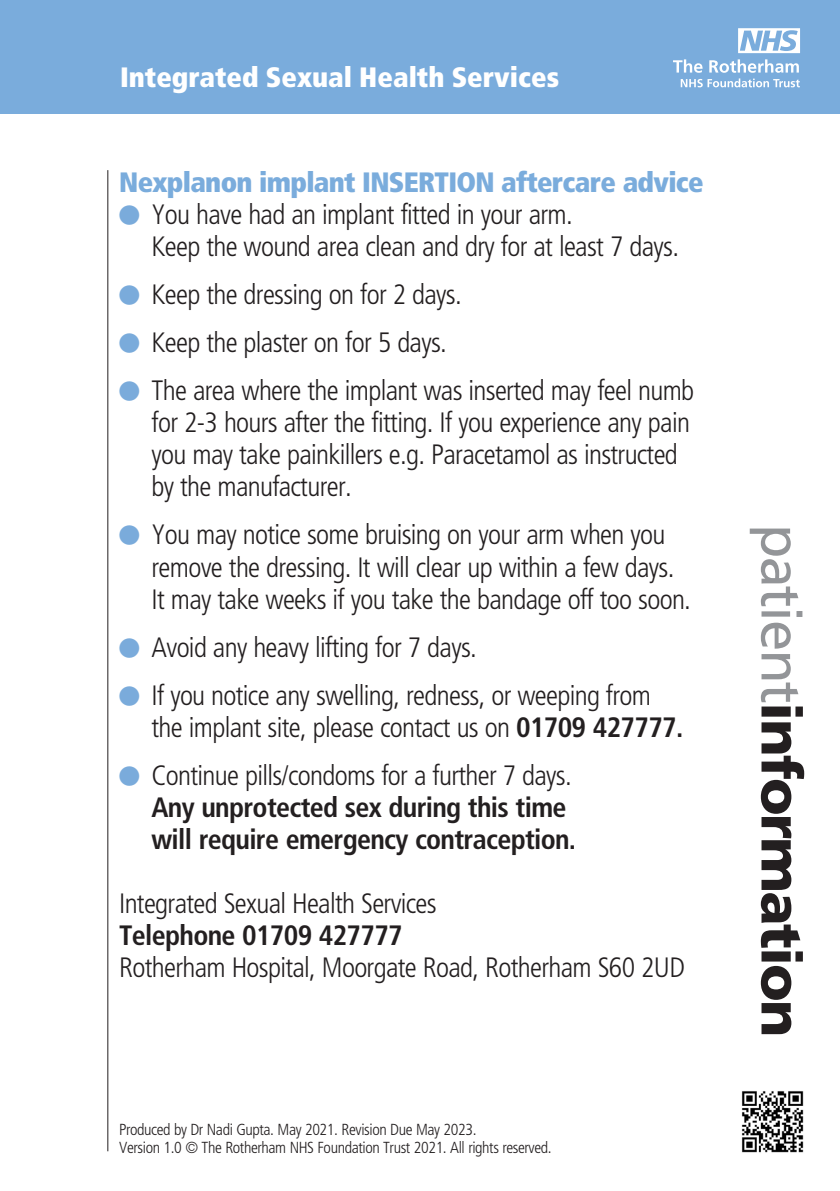
<style>
.page{position:relative;width:840px;height:1191px;background:#fff}
.page>*{position:absolute;margin:0;border:0;box-sizing:border-box;transform-origin:0 0}
.t1{font:900 56px "Frutiger";letter-spacing:-.03em;color:#231f20}
.Text{font:300 condensed 28px/32px "Frutiger";letter-spacing:-.025em;color:#231f20}
.Text-2{font:700 condensed 28px/32px "Frutiger";letter-spacing:-.025em;color:#231f20}
.Text-3{font:900 condensed 28px "Frutiger";letter-spacing:-.025em;color:#7aacdc}
.t2{font:900 condensed 28px "Frutiger";color:#fff}
.Text-4{font:300 condensed 16px/18px "Frutiger";letter-spacing:-.025em;color:#231f20}
.s1{color:#7aabdb}
.s2{font-weight:700}
.s3{font-weight:300}
.s4{font-weight:400;color:#939598}
</style>
<div class="page">
<div style="left:0;top:0;width:839px;height:113px;background:#7aacdc"></div>
<hr style="left:107px;top:170px;width:1px;height:981px;background:#231f20">
<svg style="left:673px;top:59px;width:126px;height:28px"></svg>
<svg style="left:738px;top:28px;width:61px;height:25px"></svg>
<img style="left:741px;top:1091px;width:63px;height:62px">
<p class="t2" style="left:120px;top:60px;width:440px">Integrated Sexual Health Services</p>
<p class="Text-3" style="left:119px;top:165px;width:585px">Nexplanon implant INSERTION aftercare advice</p>
<p class="Text" style="left:151px;top:199px;width:528px;text-indent:-32px"><span class="s1">●</span> You have had an implant fitted in your arm.<br>Keep the wound area clean and dry for at least 7 days.</p>
<p class="Text" style="left:119px;top:279px;width:344px"><span class="s1">●</span> Keep the dressing on for 2 days.</p>
<p class="Text" style="left:119px;top:327px;width:329px"><span class="s1">●</span> Keep the plaster on for 5 days.</p>
<p class="Text" style="left:151px;top:375px;width:543px;text-indent:-32px"><span class="s1">●</span> The area where the implant was inserted may feel numb for 2-3 hours after the fitting. If you experience any pain you may take painkillers e.g. Paracetamol as instructed by the manufacturer.</p>
<p class="Text" style="left:151px;top:519px;width:540px;text-indent:-32px"><span class="s1">●</span> You may notice some bruising on your arm when you remove the dressing. It will clear up within a few days.<br>It may take weeks if you take the bandage off too soon.</p>
<p class="Text" style="left:119px;top:631px;width:359px"><span class="s1">●</span> Avoid any heavy lifting for 7 days.</p>
<p class="Text" style="left:151px;top:679px;width:533px;text-indent:-32px"><span class="s1">●</span> If you notice any swelling, redness, or weeping from the implant site, please contact us on <span class="s2">01709 427777.</span></p>
<p class="Text-2" style="left:151px;top:759px;width:426px;text-indent:-32px"><span class="s1">●</span> <span class="s3">Continue pills/condoms for a further 7 days.<br></span>Any unprotected sex during this time will require emergency contraception.</p>
<p class="Text" style="left:119px;top:887px;width:319px">Integrated Sexual Health Services</p>
<p class="Text-2" style="left:119px;top:919px;width:285px">Telephone 01709 427777</p>
<p class="Text" style="left:119px;top:951px;width:567px">Rotherham Hospital, Moorgate Road, Rotherham S60 2UD</p>
<p class="Text-4" style="left:119px;top:1120px;width:434px">Produced by Dr Nadi Gupta. May 2021. Revision Due May 2023.<br>Version 1.0 © The Rotherham NHS Foundation Trust 2021. All rights reserved.</p>
<p class="t1" style="left:814px;top:524px;width:515px;rotate:90deg"><span class="s4">patient</span>information</p>
</div>
